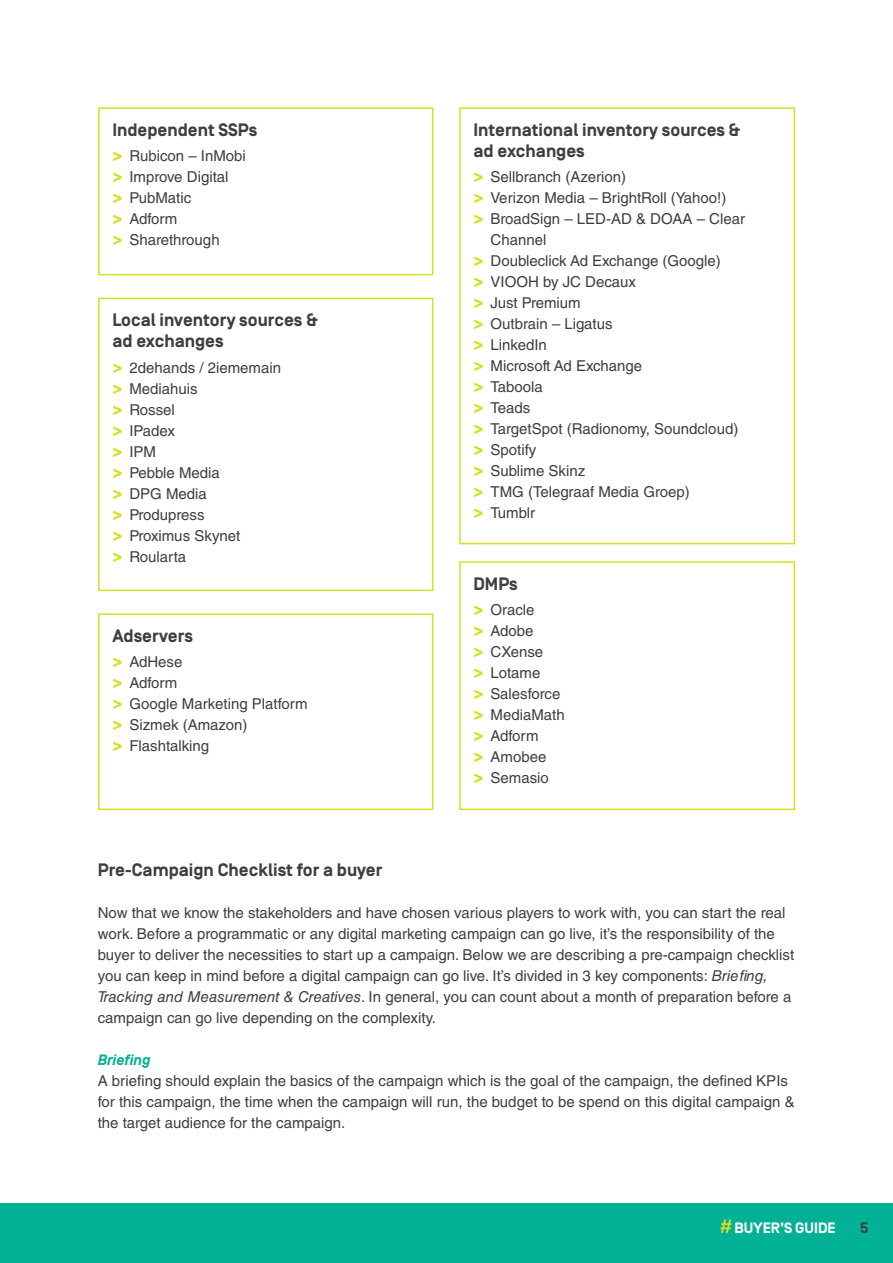
<style>
.page{position:relative;width:893px;height:1263px;background:#fff}
.page>*{position:absolute;margin:0;border:0;box-sizing:border-box;transform-origin:0 0}
.TITEL_KADER{font:700 18px/21px "Simplon Norm";color:#3e3e3f}
.TITEL_ZWART{font:700 18px "Simplon Norm";color:#3e3e3f}
.Body{font:15px/21px "Helvetica LT Std";color:#3e3e3f}
.t1{font:700 15px "Simplon Norm";color:#fff}
.ONDERTITEL_GROEN{font:italic 700 15px "Simplon Norm";color:#00b195}
.t2{font:700 15px "Simplon Norm";color:#3e3e3f}
.s1{font-family:"Simplon Norm";font-weight:700;font-size:18px;color:#d6df21}
.s2{font-style:italic}
</style>
<div class="page">
<div style="left:0;top:1203px;width:893px;height:60px;background:#00b195"></div>
<svg style="left:720px;top:1219px;width:11px;height:14px"></svg>
<div style="left:98px;top:107px;width:335px;height:168px;border:2px solid #d6df21"></div>
<div style="left:98px;top:298px;width:335px;height:293px;border:2px solid #d6df21"></div>
<div style="left:98px;top:613px;width:335px;height:197px;border:2px solid #d6df21"></div>
<div style="left:459px;top:107px;width:336px;height:437px;border:2px solid #d6df21"></div>
<div style="left:459px;top:561px;width:336px;height:249px;border:2px solid #d6df21"></div>
<p class="TITEL_KADER" style="left:112px;top:120px;width:147px">Independent SSPs</p>
<p class="Body" style="left:112px;top:146px;width:135px"><span class="s1">&gt;</span> Rubicon – InMobi</p>
<p class="Body" style="left:112px;top:167px;width:117px"><span class="s1">&gt;</span> Improve Digital</p>
<p class="Body" style="left:112px;top:188px;width:80px"><span class="s1">&gt;</span> PubMatic</p>
<p class="Body" style="left:112px;top:209px;width:66px"><span class="s1">&gt;</span> Adform</p>
<p class="Body" style="left:112px;top:230px;width:109px"><span class="s1">&gt;</span> Sharethrough</p>
<p class="TITEL_KADER" style="left:112px;top:311px;width:206px">Local inventory sources &amp; ad exchanges</p>
<p class="Body" style="left:112px;top:357px;width:170px"><span class="s1">&gt;</span> 2dehands / 2iememain</p>
<p class="Body" style="left:112px;top:378px;width:87px"><span class="s1">&gt;</span> Mediahuis</p>
<p class="Body" style="left:112px;top:399px;width:64px"><span class="s1">&gt;</span> Rossel</p>
<p class="Body" style="left:112px;top:420px;width:64px"><span class="s1">&gt;</span> IPadex</p>
<p class="Body" style="left:112px;top:441px;width:45px"><span class="s1">&gt;</span> IPM</p>
<p class="Body" style="left:112px;top:462px;width:109px"><span class="s1">&gt;</span> Pebble Media</p>
<p class="Body" style="left:112px;top:483px;width:96px"><span class="s1">&gt;</span> DPG Media</p>
<p class="Body" style="left:112px;top:504px;width:94px"><span class="s1">&gt;</span> Produpress</p>
<p class="Body" style="left:112px;top:525px;width:130px"><span class="s1">&gt;</span> Proximus Skynet</p>
<p class="Body" style="left:112px;top:546px;width:75px"><span class="s1">&gt;</span> Roularta</p>
<p class="TITEL_KADER" style="left:112px;top:626px;width:82px">Adservers</p>
<p class="Body" style="left:112px;top:652px;width:72px"><span class="s1">&gt;</span> AdHese</p>
<p class="Body" style="left:112px;top:673px;width:66px"><span class="s1">&gt;</span> Adform</p>
<p class="Body" style="left:112px;top:694px;width:197px"><span class="s1">&gt;</span> Google Marketing Platform</p>
<p class="Body" style="left:112px;top:715px;width:137px"><span class="s1">&gt;</span> Sizmek (Amazon)</p>
<p class="Body" style="left:112px;top:736px;width:98px"><span class="s1">&gt;</span> Flashtalking</p>
<p class="TITEL_KADER" style="left:473px;top:120px;width:268px">International inventory sources &amp; ad exchanges</p>
<p class="Body" style="left:473px;top:167px;width:154px"><span class="s1">&gt;</span> Sellbranch (Azerion)</p>
<p class="Body" style="left:473px;top:188px;width:254px"><span class="s1">&gt;</span> Verizon Media – BrightRoll (Yahoo!)</p>
<p class="Body" style="left:490px;top:209px;width:256px;text-indent:-17px"><span class="s1">&gt;</span> BroadSign – LED-AD &amp; DOAA – Clear<br>Channel</p>
<p class="Body" style="left:473px;top:251px;width:249px"><span class="s1">&gt;</span> Doubleclick Ad Exchange (Google)</p>
<p class="Body" style="left:473px;top:272px;width:164px"><span class="s1">&gt;</span> VIOOH by JC Decaux</p>
<p class="Body" style="left:473px;top:293px;width:109px"><span class="s1">&gt;</span> Just Premium</p>
<p class="Body" style="left:473px;top:314px;width:141px"><span class="s1">&gt;</span> Outbrain – Ligatus</p>
<p class="Body" style="left:473px;top:335px;width:75px"><span class="s1">&gt;</span> LinkedIn</p>
<p class="Body" style="left:473px;top:356px;width:170px"><span class="s1">&gt;</span> Microsoft Ad Exchange</p>
<p class="Body" style="left:473px;top:377px;width:71px"><span class="s1">&gt;</span> Taboola</p>
<p class="Body" style="left:473px;top:398px;width:58px"><span class="s1">&gt;</span> Teads</p>
<p class="Body" style="left:473px;top:419px;width:266px"><span class="s1">&gt;</span> TargetSpot (Radionomy, Soundcloud)</p>
<p class="Body" style="left:473px;top:440px;width:64px"><span class="s1">&gt;</span> Spotify</p>
<p class="Body" style="left:473px;top:461px;width:113px"><span class="s1">&gt;</span> Sublime Skinz</p>
<p class="Body" style="left:473px;top:482px;width:218px"><span class="s1">&gt;</span> TMG (Telegraaf Media Groep)</p>
<p class="Body" style="left:473px;top:503px;width:63px"><span class="s1">&gt;</span> Tumblr</p>
<p class="TITEL_KADER" style="left:473px;top:574px;width:46px">DMPs</p>
<p class="Body" style="left:473px;top:599px;width:63px"><span class="s1">&gt;</span> Oracle</p>
<p class="Body" style="left:473px;top:620px;width:62px"><span class="s1">&gt;</span> Adobe</p>
<p class="Body" style="left:473px;top:641px;width:71px"><span class="s1">&gt;</span> CXense</p>
<p class="Body" style="left:473px;top:662px;width:68px"><span class="s1">&gt;</span> Lotame</p>
<p class="Body" style="left:473px;top:683px;width:88px"><span class="s1">&gt;</span> Salesforce</p>
<p class="Body" style="left:473px;top:704px;width:93px"><span class="s1">&gt;</span> MediaMath</p>
<p class="Body" style="left:473px;top:725px;width:66px"><span class="s1">&gt;</span> Adform</p>
<p class="Body" style="left:473px;top:746px;width:74px"><span class="s1">&gt;</span> Amobee</p>
<p class="Body" style="left:473px;top:767px;width:77px"><span class="s1">&gt;</span> Semasio</p>
<p class="TITEL_ZWART" style="left:98px;top:860px;width:286px">Pre-Campaign Checklist for a buyer</p>
<p class="Body" style="left:98px;top:902px;width:698px">Now that we know the stakeholders and have chosen various players to work with, you can start the real work. Before a programmatic or any digital marketing campaign can go live, it’s the responsibility of the buyer to deliver the necessities to start up a campaign. Below we are describing a pre-campaign checklist you can keep in mind before a digital campaign can go live. It’s divided in 3 key components: <span class="s2">Briefing, Tracking and Measurement &amp; Creatives</span>. In general, you can count about a month of preparation before a campaign can go live depending on the complexity.</p>
<p class="ONDERTITEL_GROEN" style="left:98px;top:1052px;width:54px">Briefing</p>
<p class="Body" style="left:98px;top:1070px;width:698px">A briefing should explain the basics of the campaign which is the goal of the campaign, the defined KPIs for this campaign, the time when the campaign will run, the budget to be spend on this digital campaign &amp; the target audience for the campaign.</p>
<p class="t1" style="left:735px;top:1220px;width:103px">BUYER’S GUIDE</p>
<p class="t2" style="left:860px;top:1220px;width:10px">5</p>
</div>
